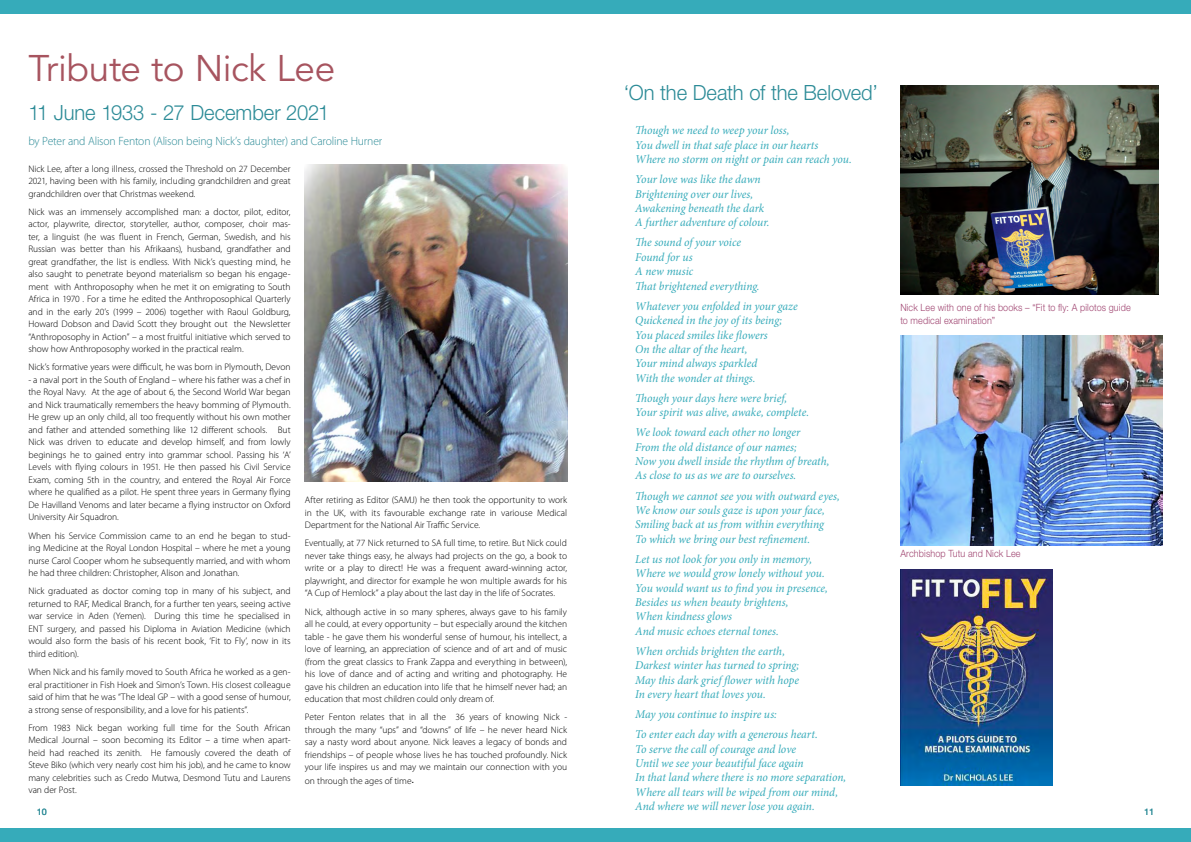
<style>
.page{position:relative;width:1191px;height:842px;background:#fff}
.page>*{position:absolute;margin:0;border:0;box-sizing:border-box;transform-origin:0 0}
.t1{font:36.8px "Avenir LT Std";letter-spacing:-.015em;color:#a7545f}
.t2{font:300 21px "Helvetica Neue LT Std";letter-spacing:-.005em;color:#2c8b97;scale:.96 1}
.t3{font:italic 12px/14.4px "Minion Pro";letter-spacing:-.005em;color:#36abba;scale:.96 1}
.t4{font:300 12px "Myriad Pro";letter-spacing:-.015em;color:#2c8b97}
.t5{font:300 10px/13px "Helvetica Neue LT Std";letter-spacing:.015em;color:#a04571;scale:.9 1}
.t6{font:300 9.5px/12.5px "Myriad Pro";color:#000;text-align:justify}
.t7{font:9px "Helvetica Neue LT Std";color:#2c8b97}
.s1{font-family:"Calibri";font-weight:400;font-size:11px}
</style>
<div class="page">
<div style="left:0;top:0;width:1191px;height:13px;background:#36abba"></div>
<div style="left:0;top:828px;width:1191px;height:14px;background:#36abba"></div>
<img style="left:900px;top:336px;width:262px;height:209px">
<img style="left:305px;top:164px;width:262px;height:318px">
<img style="left:900px;top:85px;width:258px;height:210px">
<img style="left:900px;top:570px;width:152px;height:215px">
<h1 class="t1" style="left:28px;top:47px;width:308px">Tribute to Nick Lee</h1>
<h2 class="t2" style="left:28px;top:99px;width:315px">11 June 1933 - 27 December 2021</h2>
<p class="t4" style="left:28px;top:134px;width:355px">by Peter and Alison Fenton (Alison being Nick’s daughter) and Caroline Hurner</p>
<h2 class="t2" style="left:624px;top:80px;width:266px">‘On the Death of the Beloved’</h2>
<p class="t3" style="left:635px;top:123px;width:227px">Though we need to weep your loss,<br>You dwell in that safe place in our hearts<br>Where no storm on night or pain can reach you.</p>
<p class="t3" style="left:635px;top:172px;width:141px">Your love was like the dawn<br>Brightening over our lives,<br>Awakening beneath the dark<br>A further adventure of colour.</p>
<p class="t3" style="left:635px;top:235px;width:131px">The sound of your voice<br>Found for us<br>A new music<br>That brightened everything.</p>
<p class="t3" style="left:635px;top:299px;width:171px">Whatever you enfolded in your gaze<br>Quickened in the joy of its being;<br>You placed smiles like flowers<br>On the altar of the heart,<br>Your mind always sparkled<br>With the wonder at things.</p>
<p class="t3" style="left:635px;top:391px;width:183px">Though your days here were brief,<br>Your spirit was alive, awake, complete.</p>
<p class="t3" style="left:635px;top:425px;width:204px">We look toward each other no longer<br>From the old distance of our names;<br>Now you dwell inside the rhythm of breath, As close to us as we are to ourselves.</p>
<p class="t3" style="left:635px;top:488px;width:215px">Though we cannot see you with outward eyes, We know our souls gaze is upon your face, Smiling back at us from within everything<br>To which we bring our best refinement.</p>
<p class="t3" style="left:635px;top:552px;width:202px">Let us not look for you only in memory, Where we would grow lonely without you.<br>You would want us to find you in presence, Besides us when beauty brightens,<br>When kindness glows<br>And music echoes eternal tones.</p>
<p class="t3" style="left:635px;top:644px;width:172px">When orchids brighten the earth, Darkest winter has turned to spring; May this dark grief flower with hope In every heart that loves you.</p>
<p class="t3" style="left:635px;top:704px;width:192px;line-height:20.1px">May you continue to inspire us:<br>To enter each day with a generous heart.</p>
<p class="t3" style="left:635px;top:742px;width:221px">To serve the call of courage and love<br>Until we see your beautiful face again<br>In that land where there is no more separation, Where all tears will be wiped from our mind, And where we will never lose you again.</p>
<p class="t6" style="left:28px;top:162px;width:264px">Nick Lee, after a long illness, crossed the Threshold on 27 December 2021, having been with his family, including grandchildren and great grandchildren over that Christmas weekend.</p>
<p class="t6" style="left:28px;top:205px;width:264px">Nick was an immensely accomplished man: a doctor, pilot, editor, actor, playwrite, director, storyteller, author, composer, choir mas&shy;ter, a linguist (he was fluent in French, German, Swedish, and his Russian was better than his Afrikaans), husband, grandfather and great grandfather, the list is endless. With Nick’s questing mind, he also saught to penetrate beyond materialism so began his engage&shy;ment with Anthroposophy when he met it on emigrating to South Africa in 1970 . For a time he edited the Anthroposophical Quarterly and in the early 20’s (1999 – 2006) together with Raoul Goldburg, Howard Dobson and David Scott they brought out the Newsletter “Anthroposophy in Action” – a most fruitful initiative which served to show how Anthroposophy worked in the practical realm.</p>
<p class="t6" style="left:28px;top:361px;width:264px">Nick’s formative years were difficult, he was born in Plymouth, Devon</p>
<p class="t6" style="left:28px;top:373px;width:264px">- a naval port in the South of England – where his father was a chef in the Royal Navy. At the age of about 6, the Second World War began and Nick traumatically remembers the heavy bomming of Plymouth.<br>He grew up an only child, all too frequently without his own mother and father and attended something like 12 different schools. But Nick was driven to educate and develop himself, and from lowly beginings he to gained entry into grammar school. Passing his ‘A’ Levels with flying colours in 1951. He then passed his Civil Service Exam, coming 5th in the country, and entered the Royal Air Force where he qualified as a pilot. He spent three years in Germany flying De Havilland Venoms and later became a flying instructor on Oxford University Air Squadron.</p>
<p class="t6" style="left:28px;top:529px;width:264px">When his Service Commission came to an end he began to stud&shy;ing Medicine at the Royal London Hospital – where he met a young nurse Carol Cooper whom he subsequently married, and with whom he had three children: Christopher, Alison and Jonathan.</p>
<p class="t6" style="left:28px;top:585px;width:264px">Nick graduated as doctor coming top in many of his subject, and returned to RAF, Medical Branch, for a further ten years, seeing active war service in Aden (Yemen). During this time he specialised in ENT surgery, and passed his Diploma in Aviation Medicine (which would also form the basis of his recent book, ‘Fit to Fly’, now in its third edition).</p>
<p class="t6" style="left:28px;top:665px;width:264px">When Nick and his family moved to South Africa he worked as a gen&shy;eral practitioner in Fish Hoek and Simon’s Town. His closest colleague said of him that he was “The Ideal GP – with a good sense of humour, a strong sense of responsibility, and a love for his patients”.</p>
<p class="t6" style="left:28px;top:721px;width:264px">From 1983 Nick began working full time for the South African Medical Journal – soon becoming its Editor – a time when apart&shy;heid had reached its zenith. He famously covered the death of Steve Biko (which very nearly cost him his job), and he came to know many celebrities such as Credo Mutwa, Desmond Tutu and Laurens van der Post.</p>
<p class="t5" style="left:900px;top:300px;width:257px">Nick Lee with one of his books – “Fit to fly: A pilotos guide to medical examination”</p>
<p class="t6" style="left:305px;top:494px;width:264px">After retiring as Editor (SAMJ) he then took the opportunity to work in the UK, with its favourable exchange rate in variouse Medical Department for the National Air Traffic Service.</p>
<p class="t6" style="left:305px;top:537px;width:264px">Eventually, at 77 Nick returned to SA full time, to retire. But Nick could never take things easy, he always had projects on the go, a book to write or a play to direct! He was a frequent award-winning actor, playwright, and director for example he won multiple awards for his “A Cup of Hemlock” a play about the last day in the life of Socrates.</p>
<p class="t6" style="left:305px;top:605px;width:264px">Nick, although active in so many spheres, always gave to his family all he could, at every opportunity – but especially around the kitchen table - he gave them his wonderful sense of humour, his intellect, a love of learning, an appreciation of science and of art and of music (from the great classics to Frank Zappa and everything in between), his love of dance and of acting and writing and photography. He gave his children an education into life that he himself never had; an education that most children could only dream of.</p>
<p class="t6" style="left:305px;top:711px;width:264px">Peter Fenton relates that in all the 36 years of knowing Nick - through the many “ups” and “downs” of life – he never heard Nick say a nasty word about anyone. Nick leaves a legacy of bonds and friendships – of people whose lives he has touched profoundly. Nick your life inspires us and may we maintain our connection with you on through the ages of time<span class="s1">.</span></p>
<p class="t5" style="left:900px;top:547px;width:135px">Archbishop Tutu and Nick Lee</p>
<p class="t7" style="left:37px;top:806px;width:12px">10</p>
<p class="t7" style="left:1144px;top:807px;width:12px">11</p>
</div>
